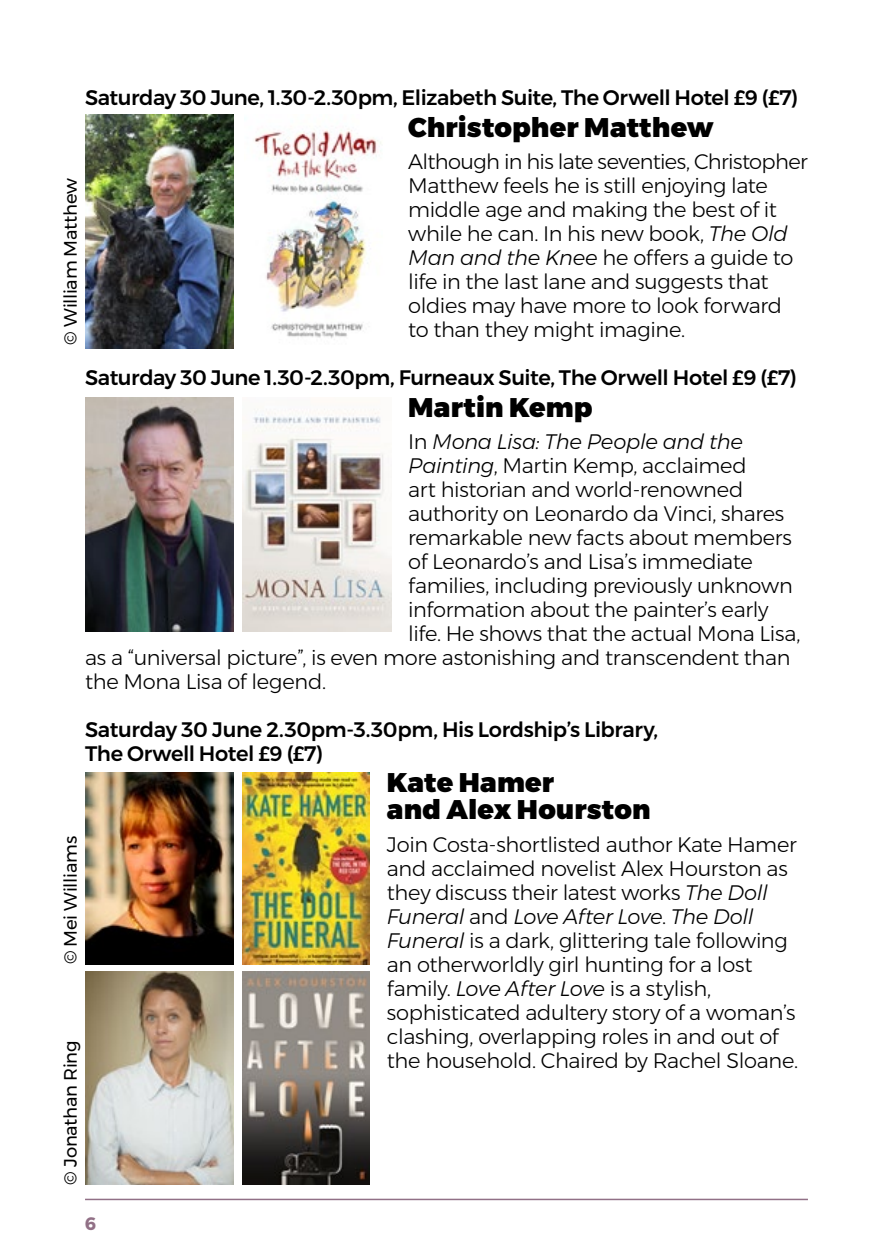
<style>
.page{position:relative;width:893px;height:1259px;background:#fff}
.page>*{position:absolute;margin:0;border:0;box-sizing:border-box;transform-origin:0 0}
.t1{font:900 27px/27px "Montserrat";letter-spacing:.005em;color:#000}
.t2{font:300 21px/24px "Montserrat";letter-spacing:-.015em;color:#000}
.t3{font:500 21px/24px "Montserrat";letter-spacing:-.02em;color:#000}
.t4{font:italic 300 21px "Montserrat";letter-spacing:-.015em;color:#000}
.t5{font:18px "Montserrat";letter-spacing:-.01em;color:#000}
.t6{font:700 18px "Montserrat";color:#917086}
.s1{font-style:italic}
.s2{font-style:normal}
</style>
<div class="page">
<hr style="left:85px;top:1198px;width:723px;height:2px;background:#917086">
<img style="left:85px;top:115px;width:149px;height:234px">
<img style="left:254px;top:129px;width:127px;height:210px">
<img style="left:85px;top:398px;width:149px;height:233px">
<img style="left:242px;top:409px;width:149px;height:222px">
<img style="left:85px;top:773px;width:149px;height:191px">
<img style="left:85px;top:972px;width:149px;height:212px">
<img style="left:242px;top:773px;width:128px;height:191px">
<img style="left:242px;top:972px;width:128px;height:212px">
<p class="t3" style="left:85px;top:86px;width:715px">Saturday 30 June, 1.30-2.30pm, Elizabeth Suite, The Orwell Hotel £9 (£7)</p>
<p class="t1" style="left:408px;top:114px;width:307px">Christopher Matthew</p>
<p class="t2" style="left:408px;top:149px;width:401px">Although in his late seventies, Christopher Matthew feels he is still enjoying late middle age and making the best of it while he can. In his new book, <span class="s1">The Old Man and the Knee</span> he offers a guide to life in the last lane and suggests that oldies may have more to look forward<br>to than they might imagine.</p>
<p class="t3" style="left:85px;top:366px;width:713px">Saturday 30 June 1.30-2.30pm, Furneaux Suite, The Orwell Hotel £9 (£7)</p>
<p class="t1" style="left:408px;top:394px;width:186px">Martin Kemp</p>
<p class="t4" style="left:408px;top:426px;width:336px"><span class="s2">In</span> Mona Lisa: The People and the</p>
<p class="t2" style="left:408px;top:453px;width:340px"><span class="s1">Painting</span>, Martin Kemp, acclaimed</p>
<p class="t2" style="left:408px;top:477px;width:337px">art historian and world-renowned</p>
<p class="t2" style="left:408px;top:501px;width:378px">authority on Leonardo da Vinci, shares</p>
<p class="t2" style="left:408px;top:525px;width:385px">remarkable new facts about members</p>
<p class="t2" style="left:408px;top:549px;width:346px">of Leonardo’s and Lisa’s immediate</p>
<p class="t2" style="left:408px;top:573px;width:386px">families, including previously unknown</p>
<p class="t2" style="left:408px;top:597px;width:362px">information about the painter’s early</p>
<p class="t2" style="left:408px;top:621px;width:394px">life. He shows that the actual Mona Lisa,</p>
<p class="t2" style="left:85px;top:645px;width:707px">as a “universal picture”, is even more astonishing and transcendent than</p>
<p class="t2" style="left:85px;top:669px;width:243px">the Mona Lisa of legend.</p>
<p class="t3" style="left:85px;top:717px;width:575px">Saturday 30 June 2.30pm-3.30pm, His Lordship’s Library,<br>The Orwell Hotel £9 (£7)</p>
<p class="t1" style="left:387px;top:769px;width:265px">Kate Hamer<br>and Alex Hourston</p>
<p class="t2" style="left:387px;top:832px;width:413px">Join Costa-shortlisted author Kate Hamer and acclaimed novelist Alex Hourston as they discuss their latest works <span class="s1">The Doll Funeral</span> and <span class="s1">Love After Love</span>. <span class="s1">The Doll Funeral</span> is a dark, glittering tale following an otherworldly girl hunting for a lost family. <span class="s1">Love After Love</span> is a stylish, sophisticated adultery story of a woman’s clashing, overlapping roles in and out of the household. Chaired by Rachel Sloane.</p>
<p class="t5" style="left:57px;top:344px;width:168px;rotate:-90deg">© William Matthew</p>
<p class="t5" style="left:57px;top:964px;width:130px;rotate:-90deg">© Mei Williams</p>
<p class="t5" style="left:57px;top:1184px;width:146px;rotate:-90deg">© Jonathan Ring</p>
<p class="t6" style="left:85px;top:1208px;width:13px">6</p>
</div>
